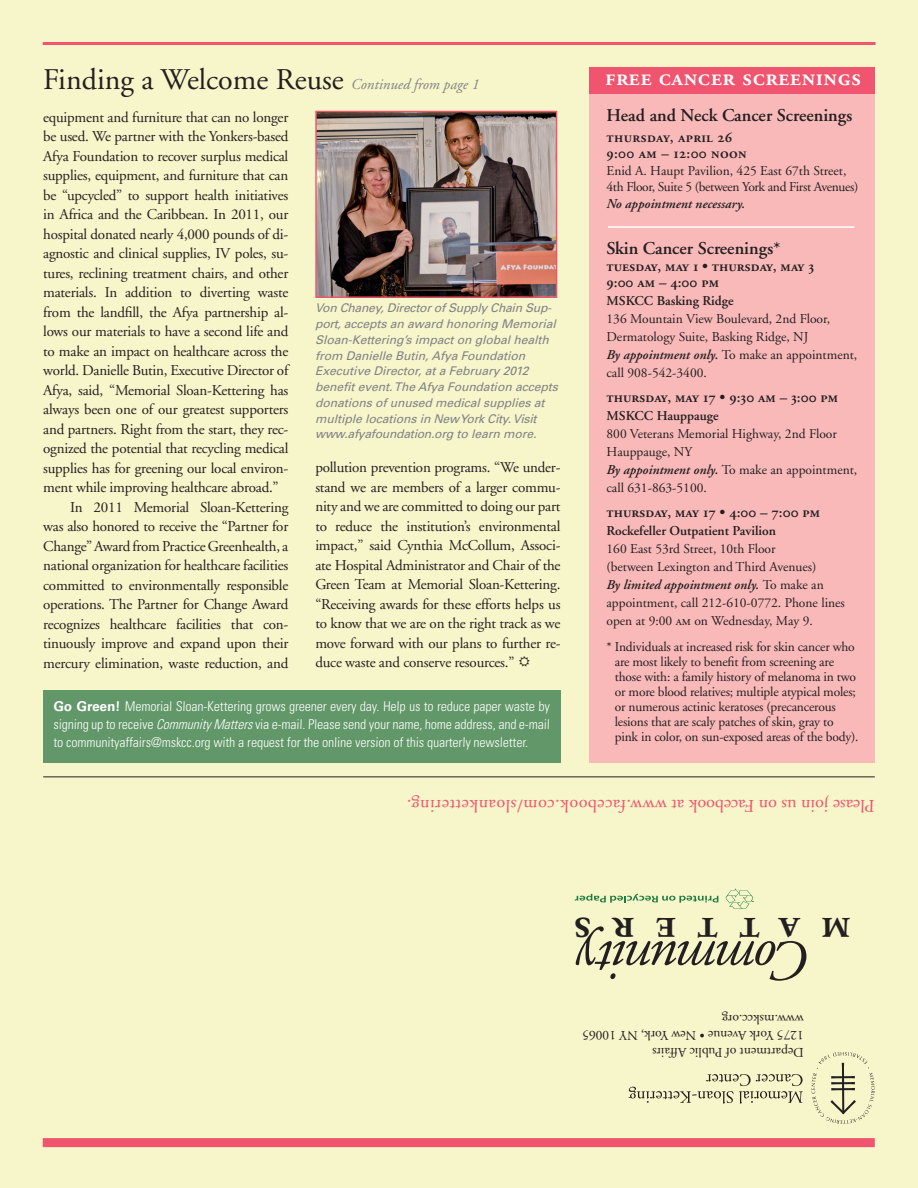
<style>
.page{position:relative;width:918px;height:1188px;background:#f7f5ca}
.page>*{position:absolute;margin:0;border:0;box-sizing:border-box;transform-origin:0 0}
.t1{font:italic 57.45px "Adobe Garamond";letter-spacing:-.05em;color:#231f20}
.t2{font:43.2px "Adobe Garamond Semibold SC";letter-spacing:.48em;color:#231f20}
.t3{font:30px "Adobe Garamond";color:#231f20}
.Resource{font:24px "Adobe Garamond Semibold SC";letter-spacing:.02em;color:#fff}
.t4{font:18px "Adobe Garamond";letter-spacing:.03em;color:#f0546e}
.Text{font:600 18px "Adobe Garamond";color:#231f20}
.Text-2{font:15px/19.5px "Adobe Garamond";letter-spacing:-.015em;color:#231f20;text-align:justify}
.Text-3{font:15px "Adobe Garamond Semibold SC";color:#231f20}
.Text-4{font:15px/16.5px "Adobe Garamond Semibold SC";letter-spacing:.02em;color:#231f20}
.Text-5{font:13.5px/18px "Adobe Garamond";letter-spacing:-.005em;color:#231f20}
.t5{font:300 condensed 13.5px/18px "Univers";color:#fff;text-align:justify}
.Text-6{font:13.5px/16.5px "Adobe Garamond";letter-spacing:-.025em;color:#231f20}
.Text-7{font:600 13.5px "Adobe Garamond";color:#231f20}
.Text-8{font:italic 600 13.5px "Adobe Garamond";color:#231f20}
.t6{font:italic 12px/15.8px "Univers";color:#808285}
.s1{font-style:italic;font-size:15px;color:#808285}
.s2{font-weight:700;font-stretch:normal}
.s3{font-style:italic}
.s4{font-weight:600;font-style:italic}
.s5{font-family:"Adobe Garamond Regular SC"}
</style>
<div class="page">
<div style="left:43px;top:1138px;width:832px;height:9px;background:#f0546e"></div>
<svg style="left:629px;top:1074px;width:174px;height:30px"></svg>
<svg style="left:811px;top:1052px;width:64px;height:72px"></svg>
<hr style="left:43px;top:42px;width:832px;height:3px;background:#f0546e">
<hr style="left:43px;top:776px;width:832px;height:1px;background:#231f20">
<svg style="left:726px;top:888px;width:28px;height:21px"></svg>
<svg style="left:575px;top:894px;width:143px;height:9px"></svg>
<img style="left:317px;top:113px;width:238px;height:183px">
<div style="left:315px;top:111px;width:242px;height:187px;border:1px solid #f0546e"></div>
<div style="left:43px;top:690px;width:518px;height:73px;background:#629869"></div>
<div style="left:589px;top:68px;width:285px;height:695px;background:#f9b9b9"></div>
<div style="left:589px;top:68px;width:286px;height:26px;background:#f0546e"></div>
<hr style="left:608px;top:226px;width:246px;height:2px;background:#fff">
<p class="t3" style="left:43px;top:64px;width:437px">Finding a Welcome Reuse <span class="s1">Continued from page 1</span></p>
<p class="Text-2" style="left:43px;top:108px;width:247px">equipment and furniture that can no longer be used. We partner with the Yonkers-based Afya Foundation to recover surplus medical supplies, equipment, and furniture that can be “upcycled” to support health initiatives in Africa and the Caribbean. In 2011, our hospital donated nearly 4,000 pounds of di&shy;agnostic and clinical supplies, IV poles, su&shy;tures, reclining treatment chairs, and other materials. In addition to diverting waste from the landfill, the Afya partnership al&shy;lows our materials to have a second life and to make an impact on healthcare across the world. Danielle Butin, Executive Director of Afya, said, “Memorial Sloan-Kettering has always been one of our greatest supporters and partners. Right from the start, they rec&shy;ognized the potential that recycling medical supplies has for greening our local environ&shy;ment while improving healthcare abroad.”</p>
<p class="Text-2" style="left:43px;top:498px;width:247px;text-indent:27px">In 2011 Memorial Sloan-Kettering was also honored to receive the “Partner for Change” Award from Practice Greenhealth, a national organization for healthcare facilities committed to environmentally responsible operations. The Partner for Change Award recognizes healthcare facilities that con&shy;tinuously improve and expand upon their mercury elimination, waste reduction, and</p>
<p class="t6" style="left:315px;top:300px;width:244px">Von Chaney, Director of Supply Chain Sup&shy;port, accepts an award honoring Memorial Sloan-Kettering’s impact on global health from Danielle Butin, Afya Foundation Executive Director, at a February 2012 benefit event. The Afya Foundation accepts donations of unused medical supplies at multiple locations in New York City. Visit www.afyafoundation.org to learn more.</p>
<p class="Text-2" style="left:315px;top:458px;width:247px">pollution prevention programs. “We under&shy;stand we are members of a larger commu&shy;nity and we are committed to doing our part to reduce the institution’s environmental impact,” said Cynthia McCollum, Associ&shy;ate Hospital Administrator and Chair of the Green Team at Memorial Sloan-Kettering. “Receiving awards for these efforts helps us to know that we are on the right track as we move forward with our plans to further re&shy;duce waste and conserve resources.”</p>
<p class="t5" style="left:53px;top:697px;width:498px"><span class="s2">Go Green!</span> Memorial Sloan-Kettering grows greener every day. Help us to reduce paper waste by signing up to receive <span class="s3">Community Matters</span> via e-mail. Please send your name, home address, and e-mail to communityaffairs@mskcc.org with a request for the online version of this quarterly newsletter.</p>
<p class="Resource" style="left:605px;top:65px;width:258px">free cancer screenings</p>
<p class="Text" style="left:607px;top:105px;width:247px">Head and Neck Cancer Screenings</p>
<p class="Text-4" style="left:607px;top:129px;width:142px">thursday, april 26<br>9:00 am – 12:00 noon</p>
<p class="Text-6" style="left:607px;top:163px;width:253px">Enid A. Haupt Pavilion, 425 East 67th Street,<br>4th Floor, Suite 5 (between York and First Avenues)</p>
<p class="Text-8" style="left:607px;top:196px;width:140px">No appointment necessary.</p>
<p class="Text" style="left:607px;top:239px;width:176px">Skin Cancer Screenings*</p>
<p class="Text-3" style="left:607px;top:258px;width:209px">tuesday, may 1 • thursday, may 3</p>
<p class="Text-3" style="left:607px;top:274px;width:114px">9:00 am – 4:00 pm</p>
<p class="Text-7" style="left:607px;top:294px;width:129px">MSKCC Basking Ridge</p>
<p class="Text-5" style="left:607px;top:310px;width:225px">136 Mountain View Boulevard, 2nd Floor,<br>Dermatology Suite, Basking Ridge, NJ</p>
<p class="Text-5" style="left:607px;top:346px;width:252px"><span class="s4">By appointment only.</span> To make an appointment, call 908-542-3400.</p>
<p class="Text-3" style="left:607px;top:389px;width:233px">thursday, may 17 • 9:30 am – 3:00 pm</p>
<p class="Text-7" style="left:607px;top:408px;width:114px">MSKCC Hauppauge</p>
<p class="Text-5" style="left:607px;top:425px;width:232px">800 Veterans Memorial Highway, 2nd Floor</p>
<p class="Text-5" style="left:607px;top:443px;width:87px">Hauppauge, NY</p>
<p class="Text-5" style="left:607px;top:461px;width:252px"><span class="s4">By appointment only.</span> To make an appointment, call 631-863-5100.</p>
<p class="Text-3" style="left:607px;top:504px;width:215px">thursday, may 17 • 4:00 – 7:00 pm</p>
<p class="Text-7" style="left:607px;top:523px;width:171px">Rockefeller Outpatient Pavilion</p>
<p class="Text-5" style="left:607px;top:540px;width:211px">160 East 53rd Street, 10th Floor (between Lexington and Third Avenues)</p>
<p class="Text-5" style="left:607px;top:576px;width:240px"><span class="s4">By limited appointment only.</span> To make an appointment, call 212-610-0772. Phone lines open at 9:00 <span class="s5">am</span> on Wednesday, May 9.</p>
<p class="Text-5" style="left:615px;top:639px;width:245px;line-height:15px;text-indent:-8px">* Individuals at increased risk for skin cancer who are most likely to benefit from screening are those with: a family history of melanoma in two or more blood relatives; multiple atypical moles; or numerous actinic keratoses (precancerous lesions that are scaly patches of skin, gray to pink in color, on sun-exposed areas of the body).</p>
<p class="t4" style="left:875px;top:815px;width:470px;rotate:-180deg">Please join us on Facebook at www.facebook.com/sloankettering.</p>
<p class="t2" style="left:851px;top:956px;width:279px;rotate:-180deg">matters</p>
<p class="t1" style="left:812px;top:991px;width:237px;rotate:-180deg">Community</p>
<p class="Text-5" style="left:804px;top:1028px;width:83px;rotate:-180deg">www.mskcc.org</p>
<p class="Text-5" style="left:804px;top:1044px;width:223px;rotate:-180deg">1275 York Avenue • New York, NY 10065</p>
<p class="Text-5" style="left:804px;top:1061px;width:153px;rotate:-180deg">Department of Public Affairs</p>
</div>
